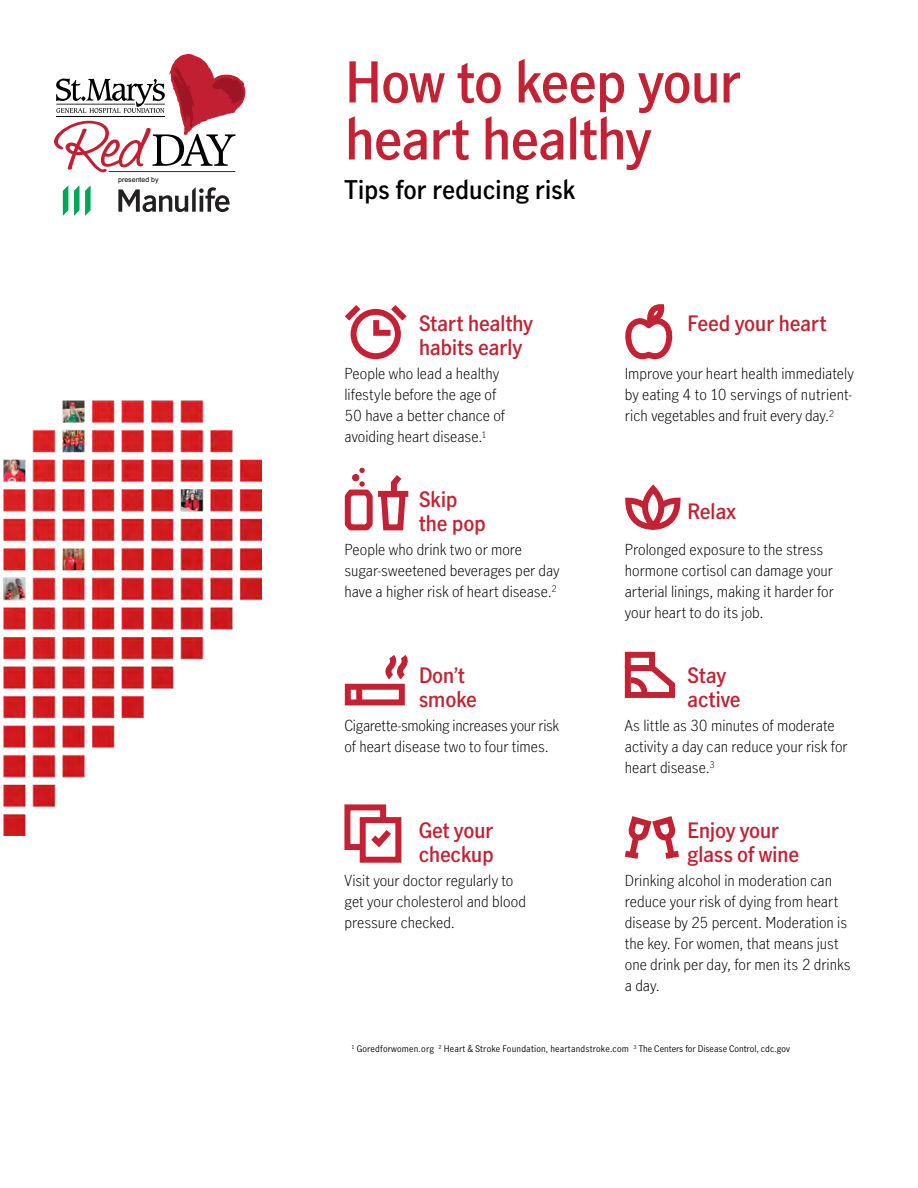
<style>
.page{position:relative;width:918px;height:1188px;background:#fff}
.page>*{position:absolute;margin:0;border:0;box-sizing:border-box;transform-origin:0 0}
.Main_Header___Bold{font:600 55.5px/57px "Manulife JH Sans Optimized";letter-spacing:-.025em;color:#c22234}
.Intro_text___Light{font:600 25.5px "Manulife JH Sans Optimized";letter-spacing:-.01em;color:#000}
.Body_No_space___Lig{font:600 21px/24px "Manulife JH Sans Optimized";letter-spacing:-.02em;color:#c22234}
.Body_No_space___Lig-2{font:300 15px/21px "Manulife JH Sans Optimized";color:#000}
.Footnote_No_space{font:9px "Manulife JH Sans Optimized";letter-spacing:.02em;color:#000}
.t1{font:7.05px "Arial";color:#000}
</style>
<div class="page">
<div style="left:345px;top:684px;width:60px;height:21px;border:6px solid #c22234"></div>
<div style="left:356px;top:687px;width:6px;height:15px;background:#c22234"></div>
<svg style="left:385px;top:655px;width:23px;height:25px"></svg>
<svg style="left:625px;top:484px;width:56px;height:46px"></svg>
<svg style="left:624px;top:651px;width:51px;height:47px"></svg>
<svg style="left:344px;top:468px;width:65px;height:63px"></svg>
<svg style="left:625px;top:307px;width:48px;height:53px"></svg>
<svg style="left:345px;top:305px;width:62px;height:55px"></svg>
<div style="left:360px;top:817px;width:41px;height:46px;border:6px solid #c22234"></div>
<svg style="left:344px;top:804px;width:53px;height:49px"></svg>
<svg style="left:624px;top:816px;width:55px;height:43px"></svg>
<svg style="left:118px;top:187px;width:112px;height:25px"></svg>
<svg style="left:85px;top:185px;width:6px;height:31px"></svg>
<svg style="left:74px;top:186px;width:5px;height:30px"></svg>
<svg style="left:63px;top:185px;width:5px;height:31px"></svg>
<svg style="left:54px;top:54px;width:191px;height:118px"></svg>
<img style="left:3px;top:400px;width:259px;height:436px">
<p class="t1" style="left:118px;top:175px;width:42px">presented by</p>
<p class="Main_Header___Bold" style="left:344px;top:51px;width:398px">How to keep your heart healthy</p>
<p class="Intro_text___Light" style="left:344px;top:172px;width:233px">Tips for reducing risk</p>
<p class="Body_No_space___Lig" style="left:419px;top:310px;width:116px">Start healthy habits early</p>
<p class="Body_No_space___Lig-2" style="left:344px;top:363px;width:162px">People who lead a healthy lifestyle before the age of<br>50 have a better chance of avoiding heart disease.<sup>1</sup></p>
<p class="Body_No_space___Lig" style="left:419px;top:486px;width:69px">Skip the pop</p>
<p class="Body_No_space___Lig-2" style="left:344px;top:538px;width:217px">People who drink two or more sugar-sweetened beverages per day have a higher risk of heart disease.<sup>2</sup></p>
<p class="Body_No_space___Lig" style="left:419px;top:662px;width:60px">Don’t smoke</p>
<p class="Body_No_space___Lig-2" style="left:344px;top:714px;width:216px">Cigarette-smoking increases your risk of heart disease two to four times.</p>
<p class="Body_No_space___Lig" style="left:419px;top:817px;width:77px">Get your checkup</p>
<p class="Body_No_space___Lig-2" style="left:344px;top:869px;width:183px">Visit your doctor regularly to get your cholesterol and blood pressure checked.</p>
<p class="Body_No_space___Lig" style="left:687px;top:310px;width:141px">Feed your heart</p>
<p class="Body_No_space___Lig-2" style="left:625px;top:363px;width:230px;text-align:justify">Improve your heart health immediately by eating 4 to 10 servings of nutrient&shy;rich vegetables and fruit every day.<sup>2</sup></p>
<p class="Body_No_space___Lig" style="left:687px;top:498px;width:51px">Relax</p>
<p class="Body_No_space___Lig-2" style="left:625px;top:538px;width:210px">Prolonged exposure to the stress hormone cortisol can damage your arterial linings, making it harder for your heart to do its job.</p>
<p class="Body_No_space___Lig" style="left:687px;top:662px;width:55px">Stay active</p>
<p class="Body_No_space___Lig-2" style="left:625px;top:714px;width:224px">As little as 30 minutes of moderate activity a day can reduce your risk for heart disease.<sup>3</sup></p>
<p class="Body_No_space___Lig" style="left:687px;top:817px;width:114px">Enjoy your glass of wine</p>
<p class="Body_No_space___Lig-2" style="left:625px;top:869px;width:227px">Drinking alcohol in moderation can reduce your risk of dying from heart disease by 25 percent. Moderation is the key. For women, that means just one drink per day, for men its 2 drinks a day.</p>
<p class="Footnote_No_space" style="left:351px;top:1042px;width:440px"><sup>1</sup> Goredforwomen.org <sup>2</sup> Heart &amp; Stroke Foundation, heartandstroke.com <sup>3</sup> The Centers for Disease Control, cdc.gov</p>
</div>
